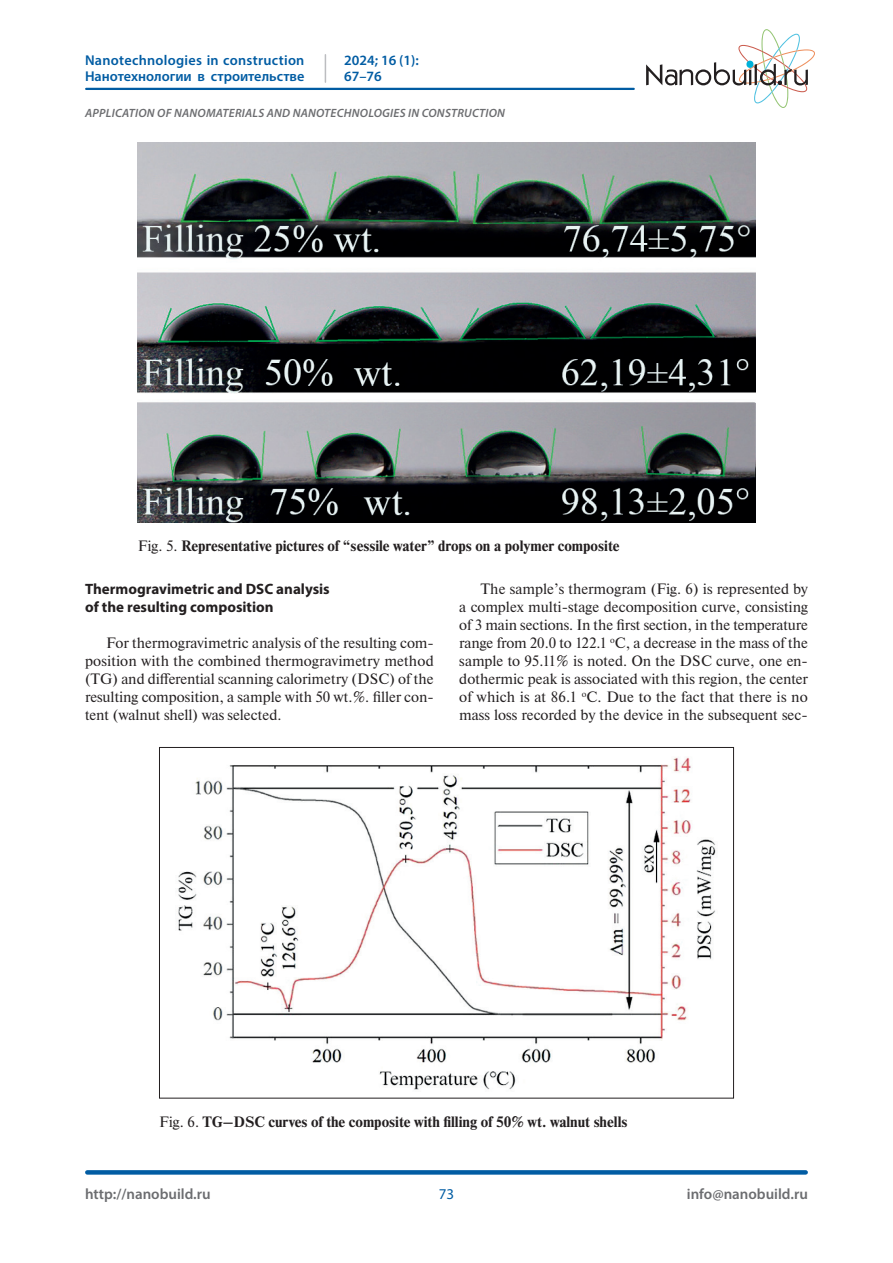
<style>
.page{position:relative;width:893px;height:1263px;background:#fff}
.page>*{position:absolute;margin:0;border:0;box-sizing:border-box;transform-origin:0 0}
.t1{font:15px/18px "Newton";color:#231f20;text-align:justify}
.t2{font:700 15px "Newton";color:#231f20}
.t3{font:700 15px/18px "Myriad Pro";color:#231f20}
.t4{font:600 15px "Myriad Pro";color:#6c6d70}
.t5{font:15px "Myriad Pro";color:#015ca3}
.t6{font:600 14.25px/16.5px "Myriad Pro";letter-spacing:.01em;color:#015ca3}
.t7{font:italic 600 12px "Myriad Pro";letter-spacing:.02em;color:#6c6d70}
.s1{font-weight:400}
</style>
<div class="page">
<svg style="left:646px;top:29px;width:169px;height:79px"></svg>
<div style="left:87px;top:1170px;width:719px;height:5px;background:#015ca3"></div>
<hr style="left:86px;top:88px;width:548px;height:2px;background:#015ca3">
<svg style="left:325px;top:55px;width:1px;height:27px"></svg>
<img style="left:138px;top:142px;width:617px;height:380px">
<img style="left:178px;top:757px;width:538px;height:333px">
<p class="t6" style="left:85px;top:51px;width:221px">Nanotechnologies in construction<br>Нанотехнологии в строительстве</p>
<p class="t6" style="left:344px;top:51px;width:76px">2024; 16 (1):<br>67–76</p>
<p class="t7" style="left:85px;top:105px;width:421px">APPLICATION OF NANOMATERIALS AND NANOTECHNOLOGIES IN CONSTRUCTION</p>
<p class="t2" style="left:138px;top:536px;width:483px"><span class="s1">Fig. 5.</span> Representative pictures of “sessile water” drops on a polymer composite</p>
<p class="t3" style="left:85px;top:579px;width:246px">Thermogravimetric and DSC analysis of the resulting composition</p>
<p class="t1" style="left:85px;top:633px;width:350px;text-indent:21px">For thermogravimetric analysis of the resulting com&shy;position with the combined thermogravimetry method (TG) and differential scanning calorimetry (DSC) of the resulting composition, a sample with 50 wt.%. filler con&shy;tent (walnut shell) was selected.</p>
<p class="t1" style="left:459px;top:579px;width:350px;text-indent:21px">The sample’s thermogram (Fig. 6) is represented by a complex multi-stage decomposition curve, consisting of 3 main sections. In the first section, in the temperature range from 20.0 to 122.1 <sup>o</sup>C, a decrease in the mass of the sample to 95.11% is noted. On the DSC curve, one en&shy;dothermic peak is associated with this region, the center of which is at 86.1 <sup>o</sup>C. Due to the fact that there is no mass loss recorded by the device in the subsequent sec-</p>
<p class="t2" style="left:159px;top:1112px;width:470px"><span class="s1">Fig. 6.</span> TG–DSC curves of the composite with filling of 50% wt. walnut shells</p>
<p class="t4" style="left:85px;top:1184px;width:127px">http://nanobuild.ru</p>
<p class="t4" style="left:687px;top:1184px;width:123px">info@nanobuild.ru</p>
<p class="t5" style="left:439px;top:1185px;width:17px">73</p>
</div>
